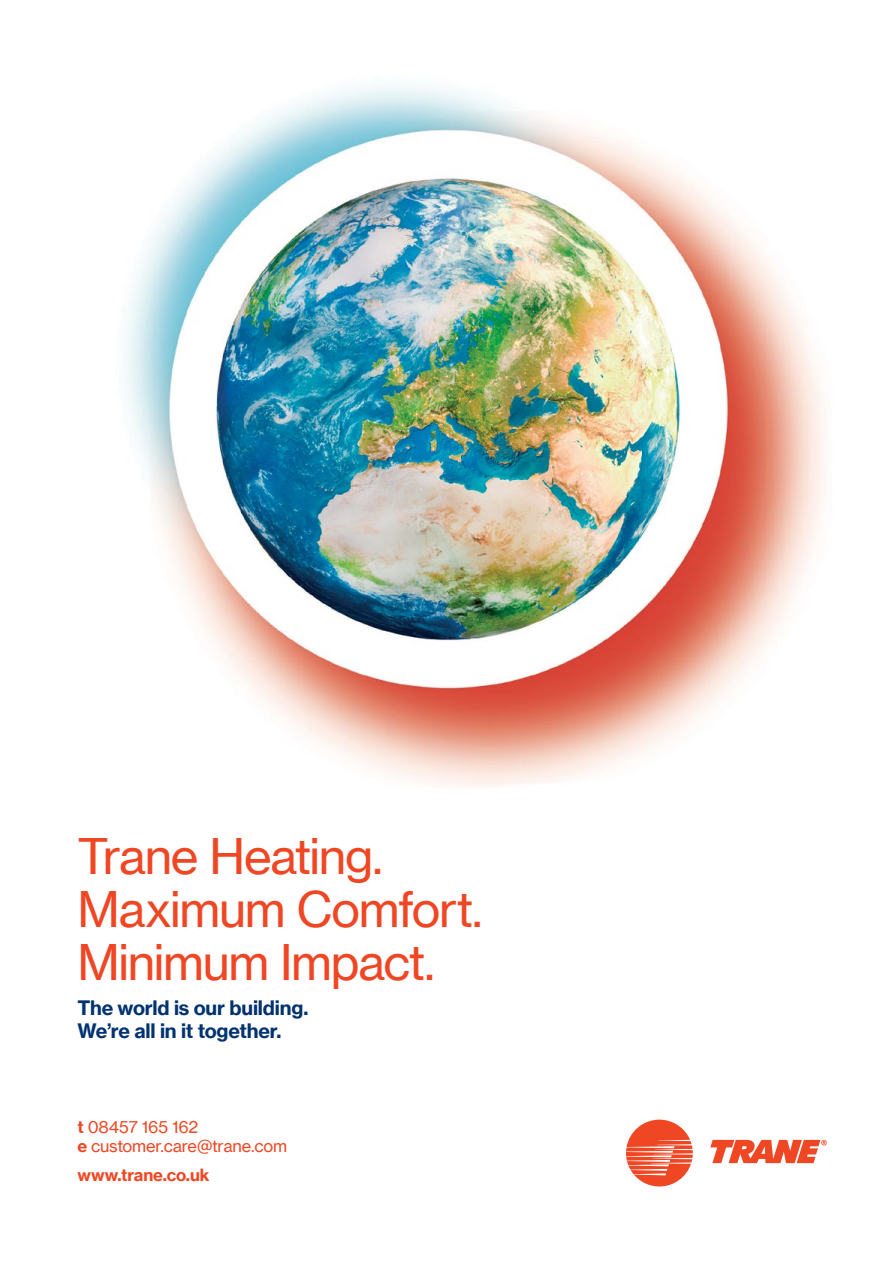
<style>
.page{position:relative;width:893px;height:1263px;background:#fff}
.page>*{position:absolute;margin:0;border:0;box-sizing:border-box;transform-origin:0 0}
.t1{font:48px/52.8px "Neue Haas Grotesk Text Pro";letter-spacing:-.03em;color:#ef4623}
.t2{font:700 19.5px/23.4px "Neue Haas Grotesk Text Pro";letter-spacing:-.01em;color:#023370}
.t3{font:16.5px/19.8px "Neue Haas Grotesk Text Pro";letter-spacing:-.01em;color:#ef4623}
.t4{font:700 16.5px "Neue Haas Grotesk Text Pro";letter-spacing:-.01em;color:#ef4623}
.s1{font-weight:700}
</style>
<div class="page">
<img style="left:124px;top:84px;width:702px;height:702px">
<svg style="left:626px;top:1119px;width:67px;height:67px"></svg>
<svg style="left:710px;top:1140px;width:117px;height:23px"></svg>
<p class="t1" style="left:77px;top:830px;width:407px">Trane Heating.<br>Maximum Comfort.<br>Minimum Impact.</p>
<p class="t2" style="left:77px;top:996px;width:232px">The world is our building.<br>We’re all in it together.</p>
<p class="t3" style="left:77px;top:1116px;width:211px"><span class="s1">t</span> 08457 165 162<br><span class="s1">e</span> customer.care@trane.com</p>
<p class="t4" style="left:77px;top:1164px;width:134px">www.trane.co.uk</p>
</div>
